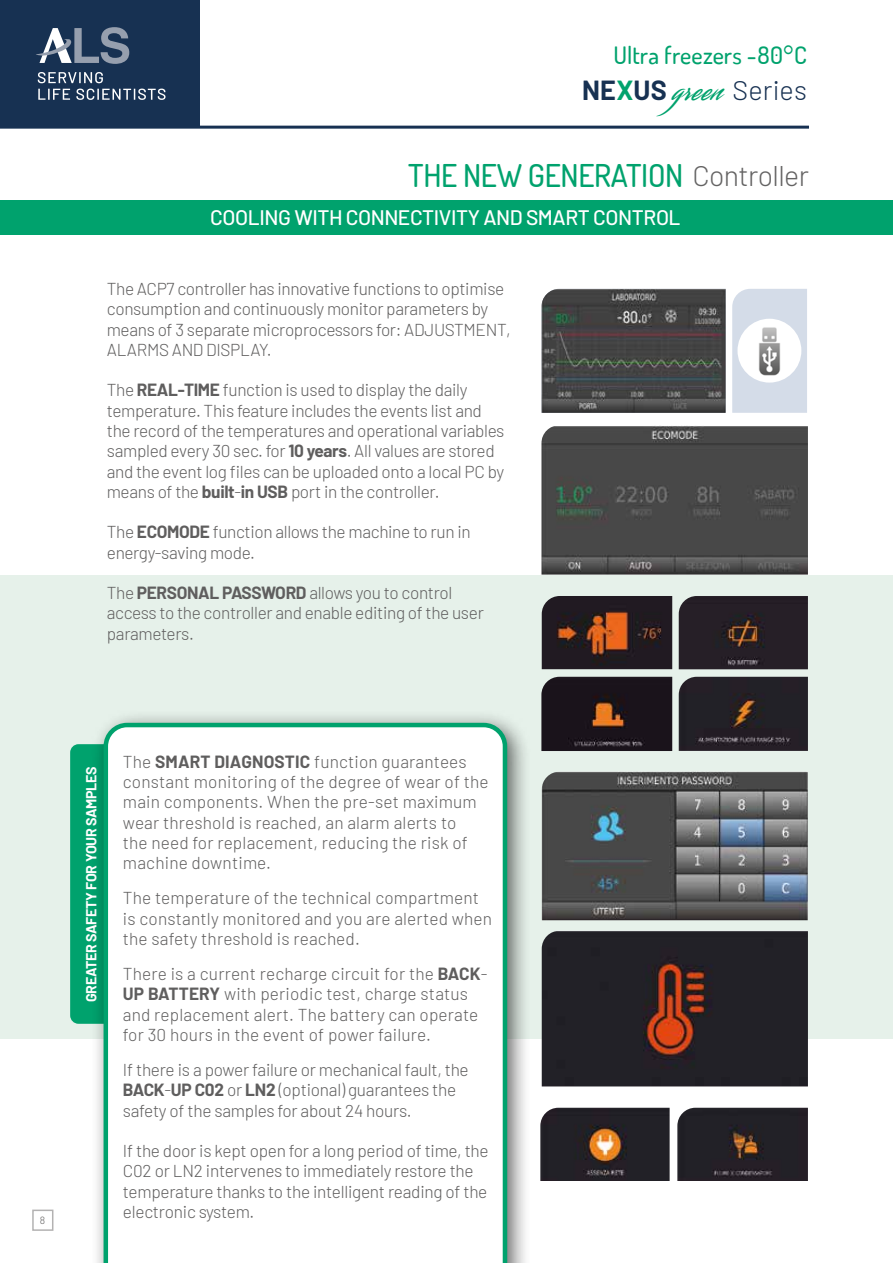
<style>
.page{position:relative;width:893px;height:1263px;background:#fff}
.page>*{position:absolute;margin:0;border:0;box-sizing:border-box;transform-origin:0 0}
.t1{font:500 31.35px "Dosis";letter-spacing:-.01em;color:#00a26d}
.t2{font:300 27px "Barlow";letter-spacing:.005em;color:#173152}
.t3{font:500 24px "Dosis";letter-spacing:.005em;color:#00a26d}
.t4{font:500 21px "Barlow";letter-spacing:-.02em;color:#fff}
.t5{font:300 17.25px/20.2px "Barlow";letter-spacing:-.02em;color:#5f5e5e}
.t6{font:300 17.25px/20.2px "Barlow";letter-spacing:.01em;color:#5f5e5e}
.t7{font:700 14.25px "Barlow";letter-spacing:-.02em;color:#fff}
.t8{font:300 10.5px "Barlow";color:#5f5e5e}
.s1{font-weight:700}
.s2{font-weight:700;color:#00a26d}
.s3{font-family:"Streamster";font-weight:400;font-size:31.5px;color:#00a26d}
.s4{font-family:"Barlow";font-weight:300;font-size:28.5px;color:#646363}
</style>
<div class="page">
<div style="left:32px;top:1209px;width:21px;height:22px;border:2px solid #b3b2b2"></div>
<div style="left:732px;top:289px;width:75px;height:124px;background:#d4dce8"></div>
<div style="left:0;top:0;width:200px;height:128px;background:#173152"></div>
<div style="left:0;top:201px;width:893px;height:34px;background:#00a26d"></div>
<div style="left:0;top:575px;width:893px;height:464px;background:#e6f1ea"></div>
<div style="left:70px;top:744px;width:58px;height:280px;background:#00a26d;border-radius:8px"></div>
<div style="left:91px;top:710px;width:441px;height:553px;background:#000;opacity:.6"></div>
<div style="left:104px;top:723px;width:403px;height:540px;background:#fff"></div>
<img style="left:542px;top:931px;width:266px;height:155px">
<img style="left:542px;top:771px;width:266px;height:149px">
<img style="left:541px;top:289px;width:185px;height:124px">
<img style="left:541px;top:425px;width:267px;height:150px">
<div style="left:737px;top:319px;width:64px;height:64px;background:#fff;border-radius:50%"></div>
<img style="left:745px;top:325px;width:52px;height:51px">
<img style="left:679px;top:596px;width:129px;height:73px">
<img style="left:542px;top:596px;width:130px;height:73px">
<img style="left:677px;top:1108px;width:131px;height:73px">
<img style="left:540px;top:1108px;width:130px;height:73px">
<img style="left:541px;top:677px;width:131px;height:74px">
<img style="left:679px;top:677px;width:129px;height:74px">
<svg style="left:36px;top:27px;width:93px;height:37px"></svg>
<svg style="left:38px;top:72px;width:65px;height:11px"></svg>
<svg style="left:38px;top:89px;width:32px;height:11px"></svg>
<svg style="left:76px;top:89px;width:90px;height:11px"></svg>
<hr style="left:0;top:126px;width:809px;height:3px;background:#173152">
<h3 class="t3" style="left:613px;top:39px;width:195px">Ultra freezers -80°C</h3>
<h2 class="t2" style="left:582px;top:71px;width:226px"><span class="s1">NE</span><span class="s2">X</span><span class="s1">US</span> <span class="s3">green</span> Series</h2>
<h1 class="t1" style="left:408px;top:155px;width:402px">THE NEW GENERATION <span class="s4">Controller</span></h1>
<p class="t4" style="left:210px;top:202px;width:472px">COOLING WITH CONNECTIVITY AND SMART CONTROL</p>
<p class="t5" style="left:107px;top:278px;width:405px">The ACP7 controller has innovative functions to optimise consumption and continuously monitor parameters by means of 3 separate microprocessors for: ADJUSTMENT, ALARMS AND DISPLAY.</p>
<p class="t5" style="left:107px;top:379px;width:399px">The <span class="s1">REAL-TIME</span> function is used to display the daily temperature. This feature includes the events list and the record of the temperatures and operational variables sampled every 30 sec. for <span class="s1">10 years</span>. All values are stored and the event log files can be uploaded onto a local PC by means of the <span class="s1">built</span>-<span class="s1">in USB</span> port in the controller.</p>
<p class="t5" style="left:107px;top:521px;width:365px">The <span class="s1">ECOMODE</span> function allows the machine to run in energy-saving mode.</p>
<p class="t5" style="left:107px;top:581px;width:378px">The <span class="s1">PERSONAL PASSWORD</span> allows you to control access to the controller and enable editing of the user parameters.</p>
<p class="t8" style="left:40px;top:1212px;width:7px">8</p>
<p class="t7" style="left:81px;top:1002px;width:237px;rotate:-90deg">GREATER SAFETY FOR YOUR SAMPLES</p>
<p class="t6" style="left:123px;top:750px;width:367px">The <span class="s1">SMART DIAGNOSTIC</span> function guarantees constant monitoring of the degree of wear of the main components. When the pre-set maximum wear threshold is reached, an alarm alerts to<br>the need for replacement, reducing the risk of machine downtime.</p>
<p class="t6" style="left:123px;top:887px;width:371px">The temperature of the technical compartment is constantly monitored and you are alerted when the safety threshold is reached.</p>
<p class="t6" style="left:123px;top:962px;width:366px">There is a current recharge circuit for the <span class="s1">BACK</span>-<span class="s1">UP BATTERY</span> with periodic test, charge status and replacement alert. The battery can operate for 30 hours in the event of power failure.</p>
<p class="t5" style="left:123px;top:1058px;width:347px">If there is a power failure or mechanical fault, the<br><span class="s1">BACK</span>-<span class="s1">UP C02</span> or <span class="s1">LN2</span> (optional) guarantees the safety of the samples for about 24 hours.</p>
<p class="t5" style="left:123px;top:1139px;width:367px">If the door is kept open for a long period of time, the C02 or LN2 intervenes to immediately restore the temperature thanks to the intelligent reading of the electronic system.</p>
</div>
